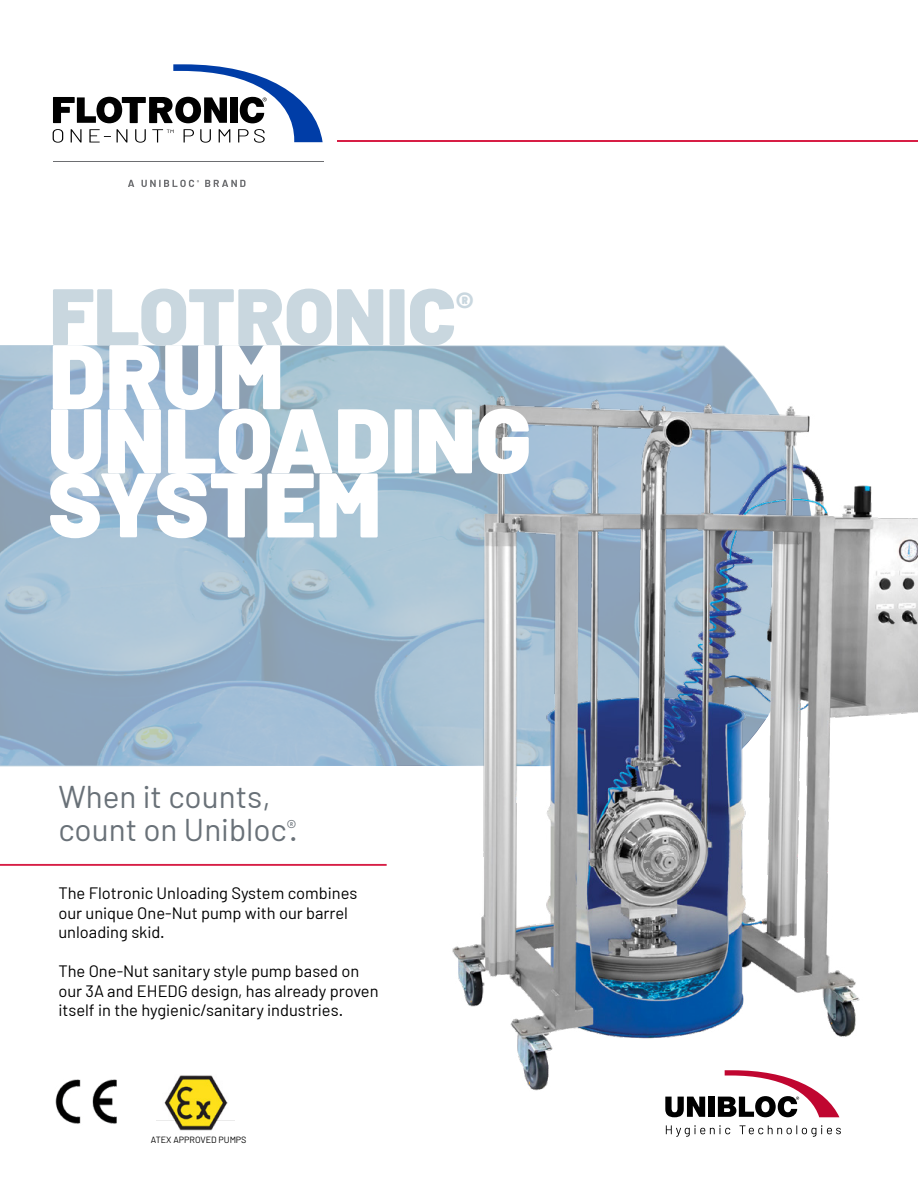
<style>
.page{position:relative;width:918px;height:1188px;background:#fff}
.page>*{position:absolute;margin:0;border:0;box-sizing:border-box;transform-origin:0 0}
.t1{font:900 91.5px/64.2px "Barlow";color:#fff}
.t2{font:900 79.8px "Barlow";color:#c9d7df}
.t3{font:31.5px/33.3px "Barlow";color:#697178}
.t4{font:16.5px/19.5px "Barlow";color:#000}
.t5{font:9px "Barlow";color:#000}
</style>
<div class="page">
<svg style="left:0;top:345px;width:761px;height:421px;background:#9eb9ce"></svg>
<hr style="left:0;top:864px;width:387px;height:2px;background:#d71e45">
<hr style="left:337px;top:140px;width:581px;height:2px;background:#d71e45">
<svg style="left:666px;top:1125px;width:64px;height:12px"></svg>
<svg style="left:739px;top:1125px;width:102px;height:12px"></svg>
<svg style="left:665px;top:1104px;width:40px;height:13px"></svg>
<div style="left:708px;top:1097px;width:7px;height:20px;background:#000"></div>
<svg style="left:718px;top:1104px;width:121px;height:13px"></svg>
<svg style="left:128px;top:180px;width:6px;height:7px"></svg>
<svg style="left:141px;top:180px;width:58px;height:7px"></svg>
<svg style="left:205px;top:180px;width:40px;height:7px"></svg>
<svg style="left:53px;top:64px;width:270px;height:79px"></svg>
<hr style="left:53px;top:162px;width:270px;height:1px;background:#6d6e71">
<img style="left:157px;top:1075px;width:78px;height:56px">
<img style="left:55px;top:1079px;width:62px;height:45px">
<img style="left:445px;top:385px;width:473px;height:719px">
<h2 class="t2" style="left:50px;top:267px;width:425px">FLOTRONIC<sup>®</sup></h2>
<h1 class="t1" style="left:48px;top:345px;width:485px">DRUM<br>UNLOADING<br>SYSTEM</h1>
<h3 class="t3" style="left:58px;top:779px;width:241px">When it counts, count on Unibloc<sup>®</sup>.</h3>
<p class="t4" style="left:58px;top:883px;width:301px">The Flotronic Unloading System combines our unique One-Nut pump with our barrel unloading skid.</p>
<p class="t4" style="left:58px;top:961px;width:322px">The One-Nut sanitary style pump based on our 3A and EHEDG design, has already proven itself in the hygienic/sanitary industries.</p>
<p class="t5" style="left:151px;top:1134px;width:97px">ATEX APPROVED PUMPS</p>
</div>
